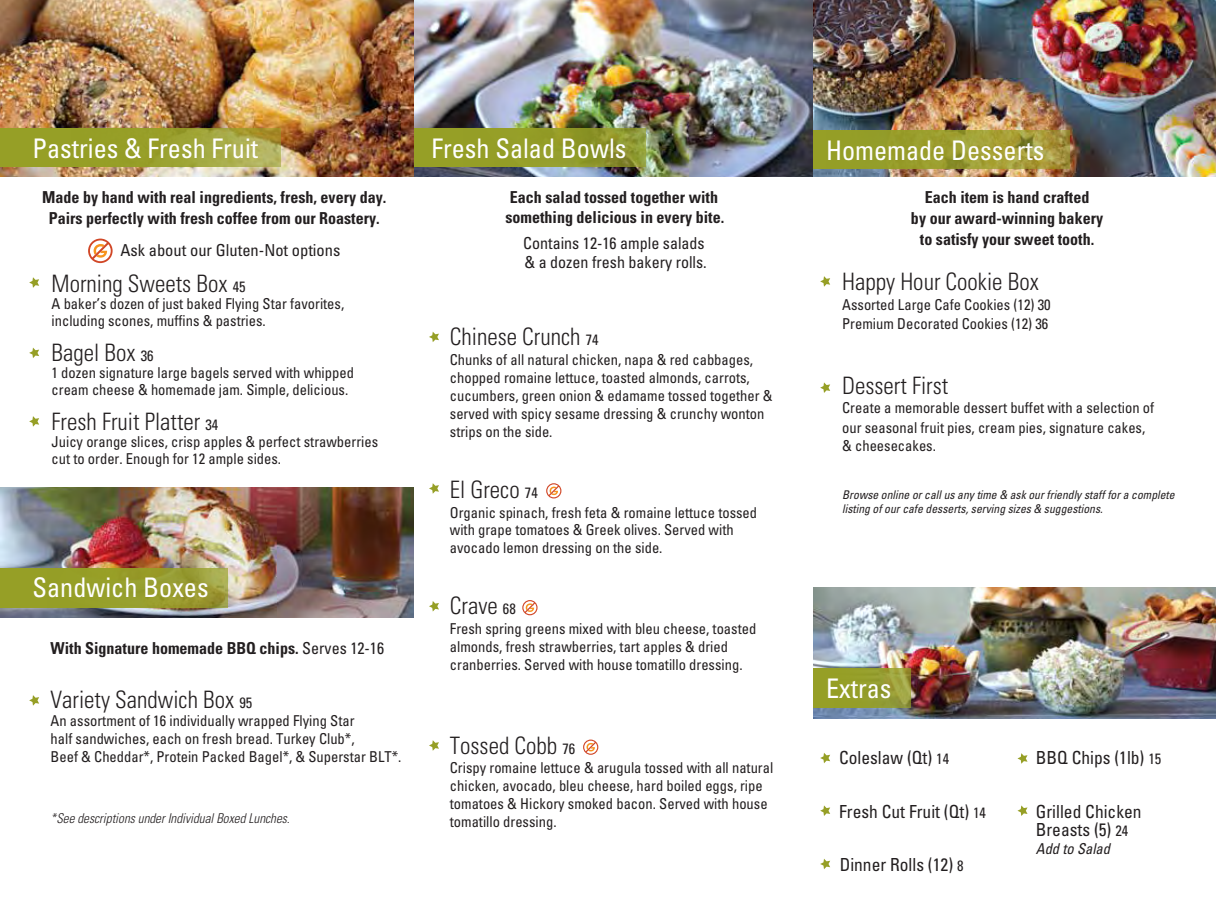
<style>
.page{position:relative;width:1216px;height:922px;background:#fff}
.page>*{position:absolute;margin:0;border:0;box-sizing:border-box;transform-origin:0 0}
.t1{font:condensed 27px "Univers LT Std";color:#fff}
.t2{font:300 condensed 24px "Univers LT Std";color:#231f20}
.t3{font:condensed 18px/18px "Univers LT Std";color:#231f20}
.t4{font:700 condensed 16.5px/21px "Univers LT Std";color:#231f20;text-align:center}
.t5{font:condensed 16.5px/19.8px "Univers LT Std";color:#231f20}
.t6{font:condensed 15px/18px "Univers LT Std";color:#231f20}
.t7{font:italic condensed 15px "Univers LT Std";color:#231f20}
.t8{font:italic 300 condensed 13.5px "Univers LT Std";color:#231f20}
.t9{font:italic condensed 12px/14.4px "Univers LT Std";color:#231f20}
.s1{font-weight:400;font-size:15px}
.s2{font-weight:400}
.s3{font-size:15px}
</style>
<div class="page">
<img style="left:0;top:0;width:1215px;height:177px">
<svg style="left:429px;top:332px;width:10px;height:10px"></svg>
<svg style="left:429px;top:483px;width:10px;height:11px"></svg>
<svg style="left:429px;top:601px;width:10px;height:10px"></svg>
<svg style="left:429px;top:740px;width:10px;height:11px"></svg>
<svg style="left:413px;top:128px;width:232px;height:39px;background:#929a29"></svg>
<img style="left:0;top:488px;width:413px;height:130px">
<svg style="left:0;top:568px;width:228px;height:39px;background:#979e2c"></svg>
<img style="left:813px;top:588px;width:402px;height:130px">
<svg style="left:813px;top:669px;width:97px;height:38px;background:#969e2e"></svg>
<svg style="left:29px;top:277px;width:10px;height:11px"></svg>
<svg style="left:29px;top:348px;width:10px;height:10px"></svg>
<svg style="left:29px;top:416px;width:10px;height:11px"></svg>
<svg style="left:29px;top:695px;width:10px;height:11px"></svg>
<svg style="left:0;top:128px;width:281px;height:39px;background:#9da232"></svg>
<svg style="left:88px;top:239px;width:25px;height:24px"></svg>
<svg style="left:820px;top:276px;width:10px;height:11px"></svg>
<svg style="left:820px;top:382px;width:10px;height:11px"></svg>
<svg style="left:820px;top:753px;width:10px;height:10px"></svg>
<svg style="left:820px;top:805px;width:10px;height:11px"></svg>
<svg style="left:1017px;top:753px;width:10px;height:11px"></svg>
<svg style="left:1017px;top:805px;width:10px;height:11px"></svg>
<svg style="left:820px;top:859px;width:10px;height:10px"></svg>
<svg style="left:813px;top:131px;width:255px;height:37px;background:#9c9c30"></svg>
<svg style="left:546px;top:483px;width:15px;height:15px"></svg>
<svg style="left:522px;top:600px;width:15px;height:15px"></svg>
<svg style="left:583px;top:739px;width:15px;height:16px"></svg>
<h1 class="t1" style="left:33px;top:131px;width:227px">Pastries &amp; Fresh Fruit</h1>
<p class="t4" style="left:42px;top:187px;width:346px">Made by hand with real ingredients, fresh, every day.<br>Pairs perfectly with fresh coffee from our Roastery.</p>
<p class="t5" style="left:120px;top:240px;width:221px">Ask about our Gluten-Not options</p>
<h2 class="t2" style="left:52px;top:269px;width:195px">Morning Sweets Box <span class="s1">45</span></h2>
<p class="t6" style="left:52px;top:295px;width:294px;line-height:17.2px">A baker’s dozen of just baked Flying Star favorites, including scones, muffins &amp; pastries.</p>
<h2 class="t2" style="left:52px;top:338px;width:104px">Bagel Box <span class="s1">36</span></h2>
<p class="t6" style="left:52px;top:364px;width:304px;line-height:17.2px">1 dozen signature large bagels served with whipped cream cheese &amp; homemade jam. Simple, delicious.</p>
<h2 class="t2" style="left:52px;top:407px;width:168px">Fresh Fruit Platter <span class="s1">34</span></h2>
<p class="t6" style="left:52px;top:433px;width:328px;line-height:17.2px">Juicy orange slices, crisp apples &amp; perfect strawberries cut to order. Enough for 12 ample sides.</p>
<h1 class="t1" style="left:33px;top:570px;width:178px">Sandwich Boxes</h1>
<p class="t4" style="left:51px;top:637px;width:335px">With Signature homemade BBQ chips. <span class="s2">Serves 12-16</span></p>
<h2 class="t2" style="left:51px;top:685px;width:203px">Variety Sandwich Box <span class="s1">95</span></h2>
<p class="t6" style="left:51px;top:711px;width:352px">An assortment of 16 individually wrapped Flying Star<br>half sandwiches, each on fresh bread. Turkey Club*,<br>Beef &amp; Cheddar*, Protein Packed Bagel*, &amp; Superstar BLT*.</p>
<p class="t8" style="left:51px;top:810px;width:241px">*See descriptions under Individual Boxed Lunches.</p>
<h1 class="t1" style="left:431px;top:131px;width:196px">Fresh Salad Bowls</h1>
<p class="t4" style="left:505px;top:188px;width:220px;line-height:19.8px;text-align:left">Each salad tossed together with something delicious in every bite.</p>
<p class="t5" style="left:523px;top:233px;width:185px">Contains 12-16 ample salads &amp; a dozen fresh bakery rolls.</p>
<h2 class="t2" style="left:450px;top:322px;width:150px">Chinese Crunch <span class="s1">74</span></h2>
<p class="t6" style="left:450px;top:350px;width:324px">Chunks of all natural chicken, napa &amp; red cabbages, chopped romaine lettuce, toasted almonds, carrots, cucumbers, green onion &amp; edamame tossed together &amp; served with spicy sesame dressing &amp; crunchy wonton strips on the side.</p>
<h2 class="t2" style="left:450px;top:475px;width:89px">El Greco <span class="s1">74</span></h2>
<p class="t6" style="left:450px;top:504px;width:309px;line-height:17.4px">Organic spinach, fresh feta &amp; romaine lettuce tossed with grape tomatoes &amp; Greek olives. Served with avocado lemon dressing on the side.</p>
<h2 class="t2" style="left:450px;top:591px;width:67px">Crave <span class="s1">68</span></h2>
<p class="t6" style="left:450px;top:619px;width:308px">Fresh spring greens mixed with bleu cheese, toasted almonds, fresh strawberries, tart apples &amp; dried cranberries. Served with house tomatillo dressing.</p>
<h2 class="t2" style="left:450px;top:731px;width:127px">Tossed Cobb <span class="s1">76</span></h2>
<p class="t6" style="left:450px;top:759px;width:325px">Crispy romaine lettuce &amp; arugula tossed with all natural chicken, avocado, bleu cheese, hard boiled eggs, ripe tomatoes &amp; Hickory smoked bacon. Served with house tomatillo dressing.</p>
<h1 class="t1" style="left:826px;top:133px;width:220px">Homemade Desserts</h1>
<p class="t4" style="left:911px;top:187px;width:194px">Each item is hand crafted<br>by our award-winning bakery to satisfy your sweet tooth.</p>
<h2 class="t2" style="left:842px;top:267px;width:198px">Happy Hour Cookie Box</h2>
<p class="t6" style="left:842px;top:295px;width:210px;line-height:19.5px">Assorted Large Cafe Cookies (12) 30<br>Premium Decorated Cookies (12) 36</p>
<h2 class="t2" style="left:842px;top:371px;width:108px">Dessert First</h2>
<p class="t6" style="left:842px;top:398px;width:313px;line-height:19.5px">Create a memorable dessert buffet with a selection of our seasonal fruit pies, cream pies, signature cakes,</p>
<p class="t6" style="left:842px;top:436px;width:95px">&amp; cheesecakes.</p>
<p class="t9" style="left:842px;top:487px;width:334px">Browse online or call us any time &amp; ask our friendly staff for a complete listing of our cafe desserts, serving sizes &amp; suggestions.</p>
<h1 class="t1" style="left:826px;top:671px;width:67px">Extras</h1>
<p class="t3" style="left:839px;top:748px;width:111px">Coleslaw (Qt) <span class="s3">14</span></p>
<p class="t3" style="left:839px;top:802px;width:148px">Fresh Cut Fruit (Qt) <span class="s3">14</span></p>
<p class="t3" style="left:839px;top:855px;width:125px">Dinner Rolls (12) <span class="s3">8</span></p>
<p class="t3" style="left:1035px;top:748px;width:127px">BBQ Chips (1lb) <span class="s3">15</span></p>
<p class="t3" style="left:1035px;top:802px;width:107px">Grilled Chicken<br>Breasts (5) <span class="s3">24</span></p>
<p class="t7" style="left:1035px;top:839px;width:76px">Add to Salad</p>
</div>
